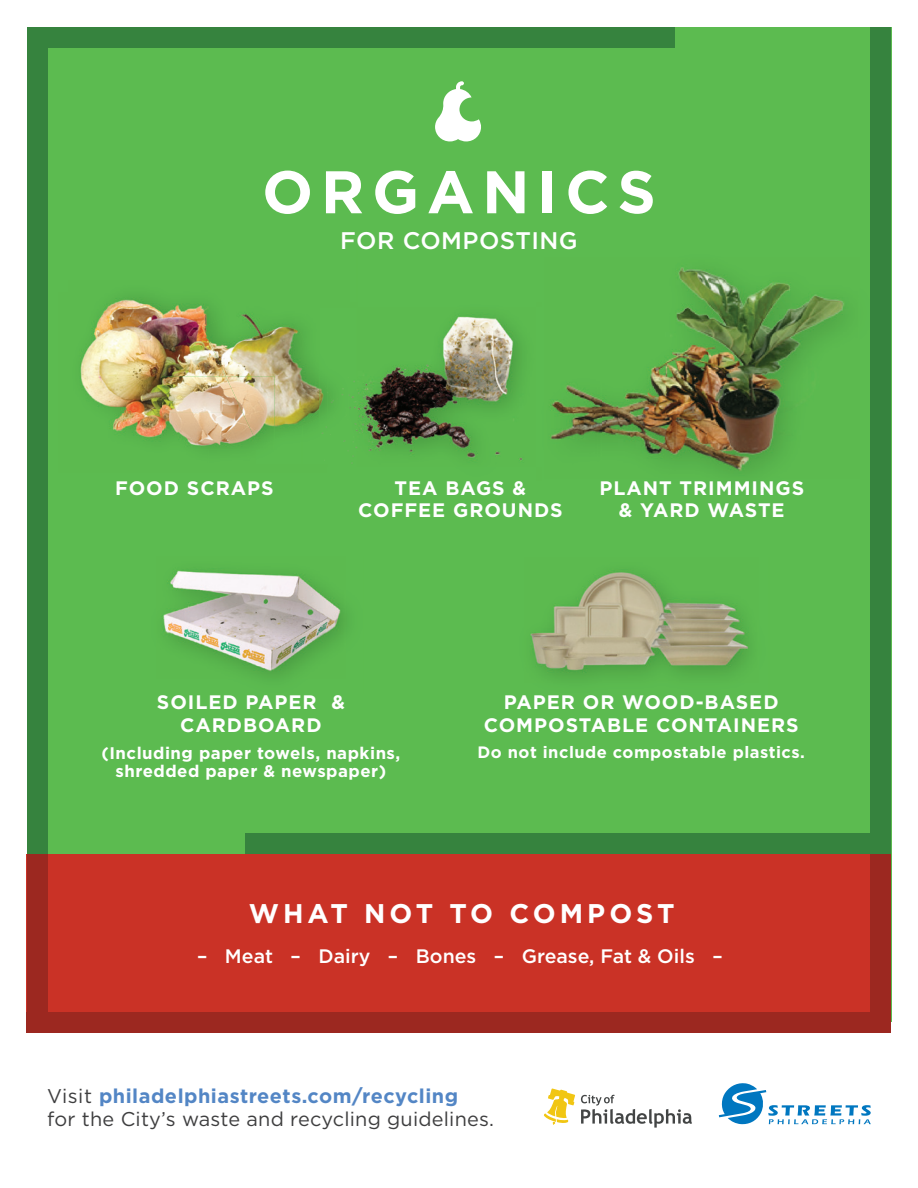
<style>
.page{position:relative;width:918px;height:1188px;background:#fff}
.page>*{position:absolute;margin:0;border:0;box-sizing:border-box;transform-origin:0 0}
.t1{font:700 60px "Gotham";letter-spacing:.13em;color:#fff}
.t2{font:700 27px "Gotham";letter-spacing:.145em;color:#fff}
.t3{font:500 24px "Gotham";letter-spacing:.02em;color:#fff}
.t4{font:19.8px/22.5px "Gotham";letter-spacing:.01em;color:#3e3e3f}
.t5{font:700 19.5px/22.5px "Gotham";letter-spacing:.05em;color:#fff;text-align:center}
.t6{font:500 19.5px "Gotham";color:#fff}
.t7{font:700 16.8px/18px "Gotham";letter-spacing:.03em;color:#fff;text-align:center}
.t8{font:700 16.5px "Gotham";letter-spacing:.03em;color:#fff}
.s1{font-weight:700;color:#5386c5}
</style>
<div class="page">
<div style="left:27px;top:27px;width:864px;height:995px;background:#5cbb50"></div>
<svg style="left:581px;top:1095px;width:111px;height:33px"></svg>
<svg style="left:544px;top:1089px;width:31px;height:36px"></svg>
<svg style="left:719px;top:1083px;width:152px;height:41px"></svg>
<div style="left:27px;top:27px;width:20px;height:999px;background:#36833e"></div>
<div style="left:30px;top:27px;width:645px;height:20px;background:#36833e"></div>
<div style="left:246px;top:834px;width:645px;height:20px;background:#36833e"></div>
<div style="left:871px;top:27px;width:20px;height:996px;background:#36833e"></div>
<svg style="left:435px;top:81px;width:46px;height:60px"></svg>
<img style="left:530px;top:570px;width:219px;height:109px">
<img style="left:163px;top:570px;width:183px;height:108px">
<img style="left:80px;top:297px;width:123px;height:145px">
<img style="left:203px;top:303px;width:116px;height:129px">
<img style="left:162px;top:376px;width:64px;height:37px">
<img style="left:162px;top:413px;width:84px;height:36px">
<img style="left:226px;top:376px;width:48px;height:70px">
<img style="left:601px;top:267px;width:244px;height:207px">
<img style="left:357px;top:314px;width:166px;height:147px">
<img style="left:550px;top:385px;width:51px;height:59px">
<img style="left:322px;top:381px;width:35px;height:83px">
<img style="left:319px;top:381px;width:9px;height:37px">
<img style="left:328px;top:391px;width:8px;height:23px">
<div style="left:27px;top:854px;width:864px;height:161px;background:#ca3226"></div>
<div style="left:871px;top:854px;width:20px;height:161px;background:#9c2820"></div>
<div style="left:27px;top:854px;width:20px;height:161px;background:#9c2820"></div>
<div style="left:27px;top:1013px;width:864px;height:20px;background:#9c2820"></div>
<h1 class="t1" style="left:262px;top:152px;width:395px">ORGANICS</h1>
<p class="t3" style="left:340px;top:224px;width:239px">FOR COMPOSTING</p>
<p class="t5" style="left:115px;top:476px;width:160px">FOOD SCRAPS</p>
<p class="t5" style="left:599px;top:476px;width:206px">PLANT TRIMMINGS &amp; YARD WASTE</p>
<p class="t5" style="left:358px;top:476px;width:206px">TEA BAGS &amp;<br>COFFEE GROUNDS</p>
<p class="t5" style="left:157px;top:691px;width:190px">SOILED PAPER &amp;<br>CARDBOARD</p>
<p class="t7" style="left:101px;top:744px;width:300px">(Including paper towels, napkins, shredded paper &amp; newspaper)</p>
<p class="t5" style="left:484px;top:691px;width:316px">PAPER OR WOOD-BASED<br>COMPOSTABLE CONTAINERS</p>
<p class="t8" style="left:478px;top:742px;width:329px">Do not include compostable plastics.</p>
<h2 class="t2" style="left:249px;top:895px;width:428px">WHAT NOT TO COMPOST</h2>
<p class="t6" style="left:197px;top:943px;width:527px">– Meat – Dairy – Bones – Grease, Fat &amp; Oils –</p>
<p class="t4" style="left:47px;top:1084px;width:448px">Visit <span class="s1">philadelphiastreets.com/recycling<br></span>for the City’s waste and recycling guidelines.</p>
</div>
